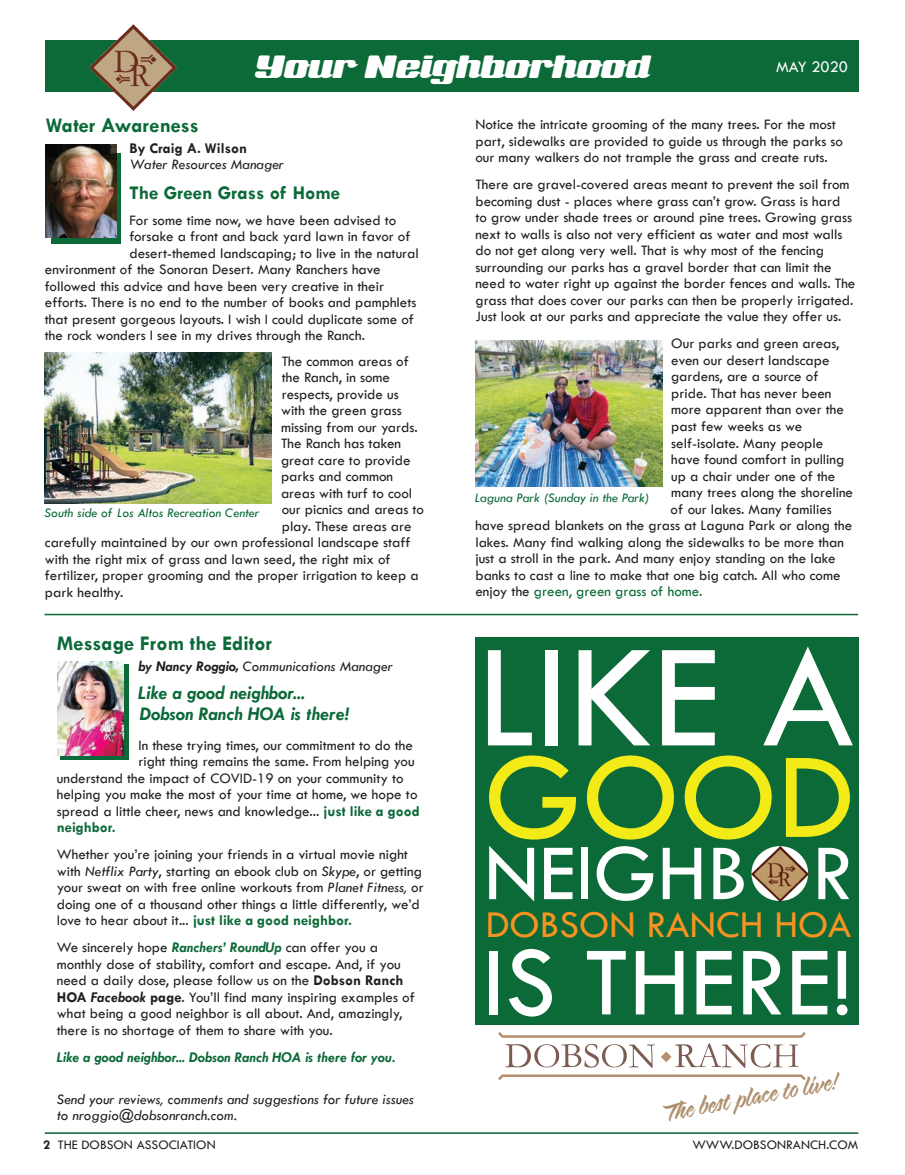
<style>
.page{position:relative;width:905px;height:1175px;background:#fff}
.page>*{position:absolute;margin:0;border:0;box-sizing:border-box;transform-origin:0 0}
.t1{font:153px "Tw Cen";color:#fff}
.t2{font:126.75px "Tw Cen";color:#f2eb17}
.t3{font:102px "Tw Cen";color:#fff}
.t4{font:82.5px "Tw Cen";color:#fff}
.t5{font:39.3px "Tw Cen";color:#f79321}
.t6{font:500 37.5px "Sneakers Script";color:#fff}
.t7{font:30.45px "Sarah Script";color:#ae8f6e}
.t8{font:700 21px "Tw Cen";color:#0c6938}
.t9{font:italic 700 19.5px/21px "Tw Cen";color:#0c6938}
.t10{font:700 19.5px "Tw Cen";color:#0c6938}
.t11{font:16.5px "Tw Cen";color:#fff}
.t12{font:15px/16.5px "Tw Cen";color:#231f20}
.t13{font:italic 15px/16.5px "Tw Cen";color:#231f20}
.t14{font:italic 700 15px "Tw Cen";color:#0c6938}
.t15{font:15px "Tw Cen";color:#0c6938}
.t16{font:700 15px "Tw Cen";color:#0c6938}
.t17{font:italic 13.5px "Tw Cen";color:#0c6938}
.t18{font:13.5px "Tw Cen";color:#231f20}
.s1{font-weight:700;font-style:normal}
.s2{font-weight:700;color:#0c6938}
.s3{font-style:italic}
.s4{font-weight:700;font-style:italic;color:#0c6938}
.s5{font-weight:700}
.s6{font-weight:700;font-style:italic}
.s7{color:#231f20}
</style>
<div class="page">
<div style="left:51px;top:153px;width:69px;height:90px;background:#0c6938"></div>
<img style="left:46px;top:144px;width:71px;height:93px">
<div style="left:475px;top:637px;width:383px;height:387px;background:#0c6938"></div>
<div style="left:45px;top:41px;width:813px;height:51px;background:#0c6938"></div>
<img style="left:89px;top:24px;width:87px;height:87px">
<hr style="left:45px;top:1132px;width:813px;height:1px;background:#0c6938">
<div style="left:61px;top:664px;width:68px;height:96px;background:#0c6938"></div>
<img style="left:58px;top:661px;width:66px;height:94px">
<hr style="left:45px;top:614px;width:813px;height:1px;background:#0c6938">
<svg style="left:498px;top:1074px;width:307px;height:6px"></svg>
<svg style="left:498px;top:1032px;width:307px;height:5px"></svg>
<svg style="left:505px;top:1043px;width:293px;height:24px"></svg>
<img style="left:751px;top:846px;width:57px;height:55px">
<img style="left:44px;top:352px;width:227px;height:151px">
<img style="left:475px;top:340px;width:187px;height:146px">
<p class="t6" style="left:254px;top:44px;width:396px">Your Neighborhood</p>
<p class="t11" style="left:776px;top:57px;width:73px">MAY 2020</p>
<p class="t8" style="left:46px;top:113px;width:155px">Water Awareness</p>
<p class="t13" style="left:129px;top:139px;width:156px"><span class="s1">By Craig A. Wilson<br></span>Water Resources Manager</p>
<p class="t10" style="left:129px;top:181px;width:212px">The Green Grass of Home</p>
<p class="t12" style="left:129px;top:212px;width:268px">For some time now, we have been advised to</p>
<p class="t12" style="left:129px;top:228px;width:282px">forsake a front and back yard lawn in favor of</p>
<p class="t12" style="left:129px;top:245px;width:291px">desert-themed landscaping; to live in the natural</p>
<p class="t12" style="left:45px;top:261px;width:337px">environment of the Sonoran Desert. Many Ranchers have</p>
<p class="t12" style="left:45px;top:278px;width:340px">followed this advice and have been very creative in their</p>
<p class="t12" style="left:45px;top:294px;width:373px">efforts. There is no end to the number of books and pamphlets</p>
<p class="t12" style="left:45px;top:311px;width:370px">that present gorgeous layouts. I wish I could duplicate some of</p>
<p class="t12" style="left:45px;top:327px;width:321px">the rock wonders I see in my drives through the Ranch.</p>
<p class="t12" style="left:282px;top:353px;width:128px">The common areas of</p>
<p class="t12" style="left:282px;top:369px;width:110px">the Ranch, in some</p>
<p class="t12" style="left:282px;top:386px;width:119px">respects, provide us</p>
<p class="t12" style="left:281px;top:402px;width:122px">with the green grass</p>
<p class="t12" style="left:281px;top:419px;width:138px">missing from our yards.</p>
<p class="t12" style="left:281px;top:435px;width:122px">The Ranch has taken</p>
<p class="t12" style="left:281px;top:452px;width:131px">great care to provide</p>
<p class="t12" style="left:281px;top:468px;width:114px">parks and common</p>
<p class="t12" style="left:281px;top:485px;width:133px">areas with turf to cool</p>
<p class="t12" style="left:282px;top:501px;width:144px">our picnics and areas to</p>
<p class="t12" style="left:282px;top:518px;width:131px">play. These areas are</p>
<p class="t12" style="left:45px;top:534px;width:367px">carefully maintained by our own professional landscape staff</p>
<p class="t12" style="left:45px;top:551px;width:347px">with the right mix of grass and lawn seed, the right mix of</p>
<p class="t12" style="left:45px;top:567px;width:375px">fertilizer, proper grooming and the proper irrigation to keep a</p>
<p class="t12" style="left:45px;top:584px;width:80px">park healthy.</p>
<p class="t17" style="left:45px;top:504px;width:216px">South side of Los Altos Recreation Center</p>
<p class="t8" style="left:57px;top:630px;width:216px">Message From the Editor</p>
<p class="t9" style="left:138px;top:681px;width:212px">Like a good neighbor...<br>Dobson Ranch HOA is there!</p>
<p class="t12" style="left:138px;top:736px;width:276px">In these trying times, our commitment to do the</p>
<p class="t12" style="left:138px;top:753px;width:278px">right thing remains the same. From helping you</p>
<p class="t12" style="left:57px;top:769px;width:348px">understand the impact of COVID-19 on your community to</p>
<p class="t12" style="left:57px;top:786px;width:362px">helping you make the most of your time at home, we hope to</p>
<p class="t12" style="left:57px;top:802px;width:364px">spread a little cheer, news and knowledge... <span class="s2">just like a good</span></p>
<p class="t16" style="left:57px;top:818px;width:60px">neighbor.</p>
<p class="t12" style="left:57px;top:846px;width:368px">Whether you’re joining your friends in a virtual movie night with <span class="s3">Netflix Party</span>, starting an ebook club on <span class="s3">Skype</span>, or getting your sweat on with free online workouts from <span class="s3">Planet Fitness,</span> or doing one of a thousand other things a little differently, we’d love to hear about it... <span class="s2">just like a good neighbor.</span></p>
<p class="t12" style="left:57px;top:939px;width:359px">We sincerely hope <span class="s4">Ranchers’ RoundUp</span> can offer you a monthly dose of stability, comfort and escape. And, if you need a daily dose, please follow us on the <span class="s5">Dobson Ranch HOA</span> <span class="s6">Facebook</span> <span class="s5">page</span>. You’ll find many inspiring examples of what being a good neighbor is all about. And, amazingly, there is no shortage of them to share with you.</p>
<p class="t14" style="left:57px;top:1048px;width:340px">Like a good neighbor... Dobson Ranch HOA is there for you.</p>
<p class="t13" style="left:57px;top:1090px;width:358px">Send your reviews, comments and suggestions for future issues to nroggio@dobsonranch.com.</p>
<p class="t13" style="left:138px;top:657px;width:256px"><span class="s5">by Nancy Roggio,</span> Communications Manager</p>
<p class="t12" style="left:475px;top:116px;width:369px">Notice the intricate grooming of the many trees. For the most part, sidewalks are provided to guide us through the parks so our many walkers do not trample the grass and create ruts.</p>
<p class="t12" style="left:475px;top:176px;width:381px">There are gravel-covered areas meant to prevent the soil from becoming dust - places where grass can’t grow. Grass is hard to grow under shade trees or around pine trees. Growing grass next to walls is also not very efficient as water and most walls do not get along very well. That is why most of the fencing surrounding our parks has a gravel border that can limit the need to water right up against the border fences and walls. The grass that does cover our parks can then be properly irrigated.<br>Just look at our parks and appreciate the value they offer us.</p>
<p class="t12" style="left:671px;top:335px;width:170px">Our parks and green areas,</p>
<p class="t12" style="left:671px;top:352px;width:160px">even our desert landscape</p>
<p class="t12" style="left:671px;top:368px;width:149px">gardens, are a source of</p>
<p class="t12" style="left:671px;top:385px;width:162px">pride. That has never been</p>
<p class="t12" style="left:671px;top:401px;width:174px">more apparent than over the</p>
<p class="t12" style="left:671px;top:418px;width:133px">past few weeks as we</p>
<p class="t12" style="left:671px;top:434px;width:153px">self-isolate. Many people</p>
<p class="t12" style="left:671px;top:451px;width:175px">have found comfort in pulling</p>
<p class="t12" style="left:671px;top:467px;width:166px">up a chair under one of the</p>
<p class="t12" style="left:671px;top:484px;width:183px">many trees along the shoreline</p>
<p class="t12" style="left:670px;top:500px;width:163px">of our lakes. Many families</p>
<p class="t12" style="left:475px;top:517px;width:378px">have spread blankets on the grass at Laguna Park or along the</p>
<p class="t12" style="left:475px;top:533px;width:370px">lakes. Many find walking along the sidewalks to be more than</p>
<p class="t12" style="left:475px;top:550px;width:362px">just a stroll in the park. And many enjoy standing on the lake</p>
<p class="t12" style="left:475px;top:566px;width:366px">banks to cast a line to make that one big catch. All who come</p>
<p class="t15" style="left:475px;top:582px;width:229px"><span class="s7">enjoy the</span> green, green grass of home.</p>
<p class="t17" style="left:475px;top:490px;width:176px">Laguna Park (Sunday in the Park)</p>
<p class="t1" style="left:476px;top:605px;width:380px">LIKE A</p>
<p class="t2" style="left:484px;top:720px;width:371px">GOOD</p>
<p class="t4" style="left:484px;top:823px;width:370px">NEIGHBOR</p>
<p class="t5" style="left:485px;top:901px;width:367px">DOBSON RANCH HOA</p>
<p class="t3" style="left:482px;top:920px;width:372px">IS THERE!</p>
<p class="t7" style="left:663px;top:1096px;width:179px;rotate:-11deg">The best place to live!</p>
<p class="t18" style="left:43px;top:1136px;width:174px"><span class="s5">2</span> THE DOBSON ASSOCIATION</p>
<p class="t18" style="left:692px;top:1136px;width:167px">WWW.DOBSONRANCH.COM</p>
</div>
